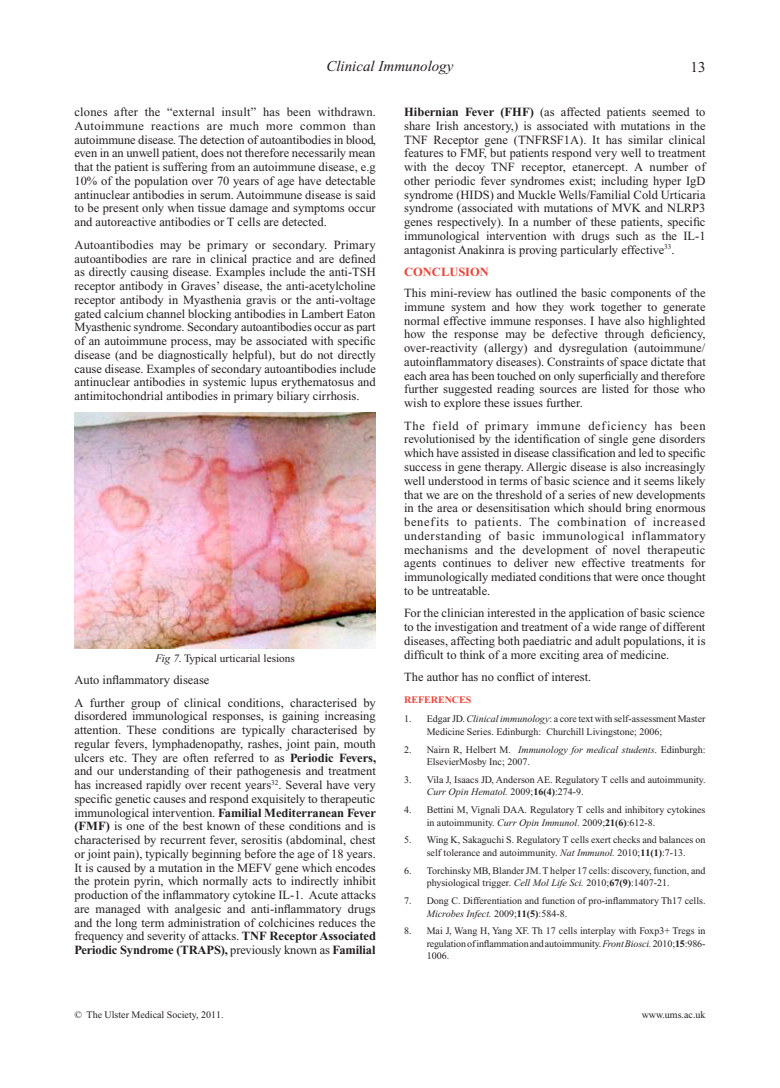
<style>
.page{position:relative;width:780px;height:1088px;background:#fff}
.page>*{position:absolute;margin:0;border:0;box-sizing:border-box;transform-origin:0 0}
.t1{font:italic 15px "Times New Roman";color:#231f20}
.t2{font:15px "Times New Roman";color:#231f20}
.t3{font:12.5px/13.8px "Times New Roman";color:#231f20;text-align:justify}
.t4{font:700 12.5px "Times New Roman";color:#ef4135}
.t5{font:11.25px "Times New Roman";color:#231f20}
.t6{font:10px/12.5px "Times New Roman";color:#231f20}
.t7{font:700 10px "Times New Roman";color:#ef4135}
.s1{font-style:italic}
.s2{font-weight:700}
</style>
<div class="page">
<img style="left:74px;top:413px;width:302px;height:235px">
<p class="t1" style="left:326px;top:58px;width:129px">Clinical Immunology</p>
<p class="t2" style="left:690px;top:59px;width:16px">13</p>
<p class="t3" style="left:74px;top:105px;width:303px">clones after the “external insult” has been withdrawn.<br>Autoimmune reactions are much more common than autoimmune disease<span class="s1">.</span> The detection of autoantibodies in blood, even in an unwell patient, does not therefore necessarily mean that the patient is suffering from an autoimmune disease, e.g 10% of the population over 70 years of age have detectable antinuclear antibodies in serum. Autoimmune disease is said to be present only when tissue damage and symptoms occur and autoreactive antibodies or T cells are detected.</p>
<p class="t3" style="left:74px;top:238px;width:303px">Autoantibodies may be primary or secondary. Primary autoantibodies are rare in clinical practice and are defined as directly causing disease. Examples include the anti-TSH receptor antibody in Graves’ disease, the anti-acetylcholine receptor antibody in Myasthenia gravis or the anti-voltage gated calcium channel blocking antibodies in Lambert Eaton Myasthenic syndrome. Secondary autoantibodies occur as part of an autoimmune process, may be associated with specific disease (and be diagnostically helpful), but do not directly cause disease. Examples of secondary autoantibodies include antinuclear antibodies in systemic lupus erythematosus and antimitochondrial antibodies in primary biliary cirrhosis.</p>
<p class="t5" style="left:155px;top:652px;width:141px"><span class="s1">Fig 7</span>. Typical urticarial lesions</p>
<p class="t3" style="left:74px;top:668px;width:303px;line-height:22.6px">Auto inflammatory disease<br>A further group of clinical conditions, characterised by</p>
<p class="t3" style="left:74px;top:709px;width:303px">disordered immunological responses, is gaining increasing attention. These conditions are typically characterised by regular fevers, lymphadenopathy, rashes, joint pain, mouth ulcers etc. They are often referred to as <span class="s2">Periodic Fevers, </span>and our understanding of their pathogenesis and treatment has increased rapidly over recent years<sup>32</sup>. Several have very specific genetic causes and respond exquisitely to therapeutic immunological intervention. <span class="s2">Familial Mediterranean Fever (FMF)</span> is one of the best known of these conditions and is characterised by recurrent fever, serositis (abdominal, chest or joint pain), typically beginning before the age of 18 years.<br>It is caused by a mutation in the MEFV gene which encodes the protein pyrin, which normally acts to indirectly inhibit production of the inflammatory cytokine IL-1. Acute attacks are managed with analgesic and anti-inflammatory drugs and the long term administration of colchicines reduces the frequency and severity of attacks. <span class="s2">TNF Receptor Associated Periodic Syndrome (TRAPS),</span> previously known as <span class="s2">Familial</span></p>
<p class="t6" style="left:74px;top:1008px;width:151px">© The Ulster Medical Society, 2011.</p>
<p class="t3" style="left:404px;top:105px;width:303px"><span class="s2">Hibernian Fever (FHF)</span> (as affected patients seemed to share Irish ancestory,) is associated with mutations in the TNF Receptor gene (TNFRSF1A). It has similar clinical features to FMF, but patients respond very well to treatment with the decoy TNF receptor, etanercept. A number of other periodic fever syndromes exist; including hyper IgD syndrome (HIDS) and Muckle Wells/Familial Cold Urticaria syndrome (associated with mutations of MVK and NLRP3 genes respectively). In a number of these patients, specific immunological intervention with drugs such as the IL-1 antagonist Anakinra is proving particularly effective<sup>33</sup>.</p>
<p class="t4" style="left:404px;top:265px;width:29px">Concl</p>
<p class="t4" style="left:449px;top:265px;width:39px">usion</p>
<p class="t3" style="left:404px;top:286px;width:303px">This mini-review has outlined the basic components of the immune system and how they work together to generate normal effective immune responses. I have also highlighted how the response may be defective through deficiency, over-reactivity (allergy) and dysregulation (autoimmune/ autoinflammatory diseases). Constraints of space dictate that each area has been touched on only superficially and therefore further suggested reading sources are listed for those who wish to explore these issues further.</p>
<p class="t3" style="left:404px;top:419px;width:303px">The field of primary immune deficiency has been revolutionised by the identification of single gene disorders which have assisted in disease classification and led to specific success in gene therapy. Allergic disease is also increasingly well understood in terms of basic science and it seems likely that we are on the threshold of a series of new developments in the area or desensitisation which should bring enormous benefits to patients. The combination of increased understanding of basic immunological inflammatory mechanisms and the development of novel therapeutic agents continues to deliver new effective treatments for immunologically mediated conditions that were once thought to be untreatable.</p>
<p class="t3" style="left:404px;top:606px;width:303px">For the clinician interested in the application of basic science to the investigation and treatment of a wide range of different diseases, affecting both paediatric and adult populations, it is difficult to think of a more exciting area of medicine.</p>
<p class="t3" style="left:404px;top:670px;width:189px">The author has no conflict of interest.</p>
<p class="t7" style="left:404px;top:694px;width:15px">References</p>
<p class="t6" style="left:426px;top:713px;width:280px;text-indent:-22px">1. Edgar JD. <span class="s1">Clinical immunology</span>: a core text with self-assessment Master<br>Medicine Series. Edinburgh: Churchill Livingstone; 2006;</p>
<p class="t6" style="left:426px;top:743px;width:280px;text-indent:-22px">2. Nairn R, Helbert M. <span class="s1">Immunology for medical students</span>. Edinburgh:<br>ElsevierMosby Inc; 2007.</p>
<p class="t6" style="left:426px;top:773px;width:280px;text-indent:-22px">3. Vila J, Isaacs JD, Anderson AE. Regulatory T cells and autoimmunity.<br><span class="s1">Curr Opin Hematol.</span> 2009;<span class="s2">16(4)</span>:274-9.</p>
<p class="t6" style="left:426px;top:803px;width:280px;text-indent:-22px">4. Bettini M, Vignali DAA. Regulatory T cells and inhibitory cytokines in autoimmunity. <span class="s1">Curr Opin Immunol.</span> 2009;<span class="s2">21(6)</span>:612-8.</p>
<p class="t6" style="left:404px;top:834px;width:303px;text-align:center">5. Wing K, Sakaguchi S. Regulatory T cells exert checks and balances on self tolerance and autoimmunity. <span class="s1">Nat Immunol.</span> 2010;<span class="s2">11(1)</span>:7-13.</p>
<p class="t6" style="left:426px;top:864px;width:280px;text-indent:-22px">6. Torchinsky MB, Blander JM. T helper 17 cells: discovery, function, and physiological trigger. <span class="s1">Cell Mol Life Sci.</span> 2010;<span class="s2">67(9)</span>:1407-21.</p>
<p class="t6" style="left:426px;top:894px;width:280px;text-indent:-22px">7. Dong C. Differentiation and function of pro-inflammatory Th17 cells.<br><span class="s1">Microbes Infect.</span> 2009;<span class="s2">11(5)</span>:584-8.</p>
<p class="t6" style="left:426px;top:925px;width:280px;text-align:justify;text-indent:-22px">8. Mai J, Wang H, Yang XF. Th 17 cells interplay with Foxp3+ Tregs in regulation of inflammation and autoimmunity. <span class="s1">Front Biosci.</span> 2010;<span class="s2">15</span>:986- 1006.</p>
<p class="t6" style="left:641px;top:1009px;width:65px">www.ums.ac.uk</p>
</div>
